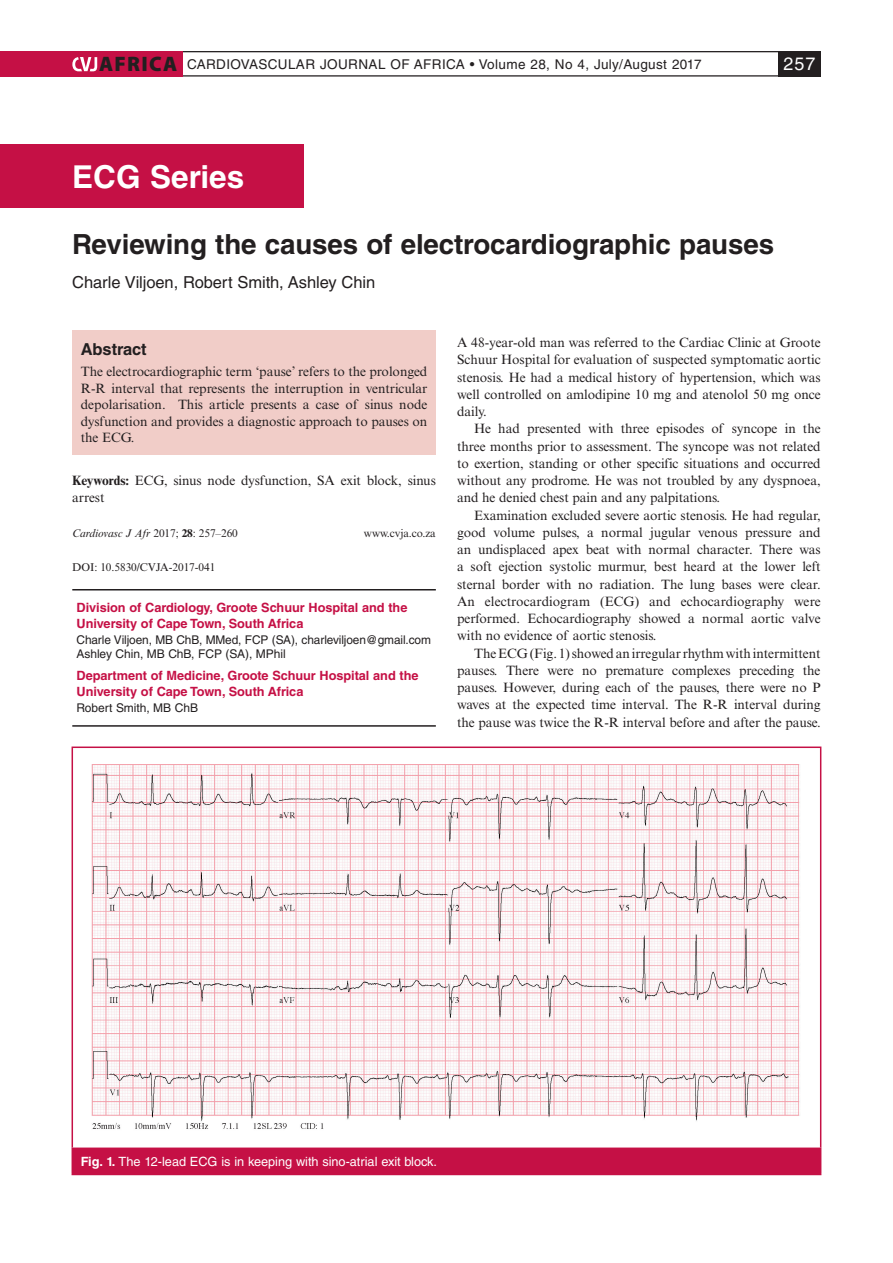
<style>
.page{position:relative;width:893px;height:1263px;background:#fff}
.page>*{position:absolute;margin:0;border:0;box-sizing:border-box;transform-origin:0 0}
.t1{font:700 31.5px "Helvetica LT Std";color:#fff}
.t2{font:700 27.75px "Helvetica LT Std";letter-spacing:-.005em;color:#231f20}
.t3{font:18px "Helvetica LT Std";color:#fff}
.t4{font:16.5px "Helvetica LT Std";letter-spacing:-.005em;color:#231f20}
.t5{font:700 16.5px "Helvetica LT Std";letter-spacing:-.005em;color:#231f20}
.t6{font:13.5px/16.5px "Times New Roman MT Std";letter-spacing:-.005em;color:#231f20;text-align:justify}
.t7{font:13.5px "Helvetica LT Std";letter-spacing:.03em;color:#231f20}
.t8{font:700 12.75px/15.8px "Helvetica LT Std";letter-spacing:-.005em;color:#c51045}
.t9{font:12.75px "Helvetica LT Std";letter-spacing:-.005em;color:#fff}
.t10{font:12px/14.2px "Helvetica LT Std";letter-spacing:-.01em;color:#231f20}
.t11{font:11.25px "Times New Roman MT Std";letter-spacing:-.005em;color:#231f20}
.t12{font:italic 11.25px "Times New Roman MT Std";letter-spacing:-.005em;color:#231f20}
.s1{font-family:"Myriad Pro";font-weight:900;font-size:21px}
.s2{font-weight:700}
.s3{font-style:normal}
.s4{font-weight:700;font-style:normal}
</style>
<div class="page">
<div style="left:778px;top:51px;width:43px;height:26px;background:#231f20"></div>
<hr style="left:72px;top:51px;width:749px;height:1px;background:#231f20">
<hr style="left:72px;top:75px;width:749px;height:2px;background:#231f20">
<div style="left:0;top:51px;width:182px;height:26px;background:#c51045"></div>
<svg style="left:72px;top:57px;width:25px;height:14px"></svg>
<div style="left:72px;top:330px;width:364px;height:125px;background:#f1cdc8"></div>
<hr style="left:72px;top:589px;width:364px;height:1px;background:#231f20">
<hr style="left:72px;top:725px;width:364px;height:2px;background:#231f20">
<div style="left:0;top:145px;width:304px;height:63px;background:#c51045"></div>
<div style="left:72px;top:1148px;width:749px;height:26px;background:#c51045"></div>
<hr style="left:72px;top:1174px;width:749px;height:1px;background:#c51045">
<hr style="left:72px;top:746px;width:749px;height:2px;background:#c51045">
<hr style="left:72px;top:748px;width:1px;height:399px;background:#c51045">
<hr style="left:820px;top:748px;width:1px;height:399px;background:#c51045">
<hr style="left:72px;top:1147px;width:749px;height:2px;background:#c51045">
<img style="left:91px;top:764px;width:709px;height:365px">
<p class="t7" style="left:99px;top:57px;width:604px"><span class="s1">AFRICA</span> CARDIOVASCULAR JOURNAL OF AFRICA • Volume 28, No 4, July/August 2017</p>
<p class="t3" style="left:783px;top:53px;width:33px">257</p>
<p class="t1" style="left:72px;top:157px;width:173px">ECG Series</p>
<p class="t2" style="left:72px;top:227px;width:703px">Reviewing the causes of electrocardiographic pauses</p>
<p class="t4" style="left:72px;top:272px;width:304px">Charle Viljoen, Robert Smith, Ashley Chin</p>
<p class="t5" style="left:81px;top:339px;width:68px">Abstract</p>
<p class="t6" style="left:81px;top:363px;width:348px">The electrocardiographic term ‘pause’ refers to the prolonged R-R interval that represents the interruption in ventricular depolarisation. This article presents a case of sinus node dysfunction and provides a diagnostic approach to pauses on the ECG.</p>
<p class="t6" style="left:72px;top:472px;width:365px;line-height:17.2px"><span class="s2">Keywords:</span> ECG, sinus node dysfunction, SA exit block, sinus arrest</p>
<p class="t12" style="left:72px;top:527px;width:167px">Cardiovasc J Afr <span class="s3">2017;</span> <span class="s4">28</span><span class="s3">: 257–260</span></p>
<p class="t11" style="left:364px;top:527px;width:73px">www.cvja.co.za</p>
<p class="t11" style="left:72px;top:561px;width:145px">DOI: 10.5830/CVJA-2017-041</p>
<p class="t8" style="left:77px;top:599px;width:332px">Division of Cardiology, Groote Schuur Hospital and the<br>University of Cape Town, South Africa</p>
<p class="t10" style="left:77px;top:632px;width:356px">Charle Viljoen, MB ChB, MMed, FCP (SA), charleviljoen@gmail.com<br>Ashley Chin, MB ChB, FCP (SA), MPhil</p>
<p class="t8" style="left:77px;top:668px;width:344px">Department of Medicine, Groote Schuur Hospital and the<br>University of Cape Town, South Africa</p>
<p class="t10" style="left:77px;top:701px;width:123px">Robert Smith, MB ChB</p>
<p class="t6" style="left:457px;top:334px;width:365px">A 48-year-old man was referred to the Cardiac Clinic at Groote</p>
<p class="t6" style="left:457px;top:352px;width:365px">Schuur Hospital for evaluation of suspected symptomatic aortic</p>
<p class="t6" style="left:457px;top:369px;width:365px">stenosis. He had a medical history of hypertension, which was</p>
<p class="t6" style="left:457px;top:386px;width:365px">well controlled on amlodipine 10 mg and atenolol 50 mg once</p>
<p class="t6" style="left:457px;top:403px;width:31px">daily.</p>
<p class="t6" style="left:474px;top:421px;width:348px">He had presented with three episodes of syncope in the</p>
<p class="t6" style="left:457px;top:438px;width:365px">three months prior to assessment. The syncope was not related</p>
<p class="t6" style="left:457px;top:455px;width:365px">to exertion, standing or other specific situations and occurred</p>
<p class="t6" style="left:457px;top:472px;width:365px">without any prodrome. He was not troubled by any dyspnoea,</p>
<p class="t6" style="left:457px;top:490px;width:265px">and he denied chest pain and any palpitations.</p>
<p class="t6" style="left:474px;top:507px;width:348px">Examination excluded severe aortic stenosis. He had regular,</p>
<p class="t6" style="left:457px;top:524px;width:365px">good volume pulses, a normal jugular venous pressure and</p>
<p class="t6" style="left:457px;top:541px;width:365px">an undisplaced apex beat with normal character. There was</p>
<p class="t6" style="left:457px;top:559px;width:365px">a soft ejection systolic murmur, best heard at the lower left</p>
<p class="t6" style="left:457px;top:576px;width:365px">sternal border with no radiation. The lung bases were clear.</p>
<p class="t6" style="left:457px;top:593px;width:365px">An electrocardiogram (ECG) and echocardiography were</p>
<p class="t6" style="left:457px;top:610px;width:365px">performed. Echocardiography showed a normal aortic valve</p>
<p class="t6" style="left:457px;top:628px;width:201px">with no evidence of aortic stenosis.</p>
<p class="t6" style="left:474px;top:645px;width:348px">The ECG (Fig. 1) showed an irregular rhythm with intermittent</p>
<p class="t6" style="left:457px;top:662px;width:365px">pauses. There were no premature complexes preceding the</p>
<p class="t6" style="left:457px;top:679px;width:365px">pauses. However, during each of the pauses, there were no P</p>
<p class="t6" style="left:457px;top:697px;width:365px">waves at the expected time interval. The R-R interval during</p>
<p class="t6" style="left:457px;top:714px;width:365px">the pause was twice the R-R interval before and after the pause.</p>
<p class="t9" style="left:81px;top:1154px;width:358px"><span class="s2">Fig. 1.</span> The 12-lead ECG is in keeping with sino-atrial exit block.</p>
</div>
